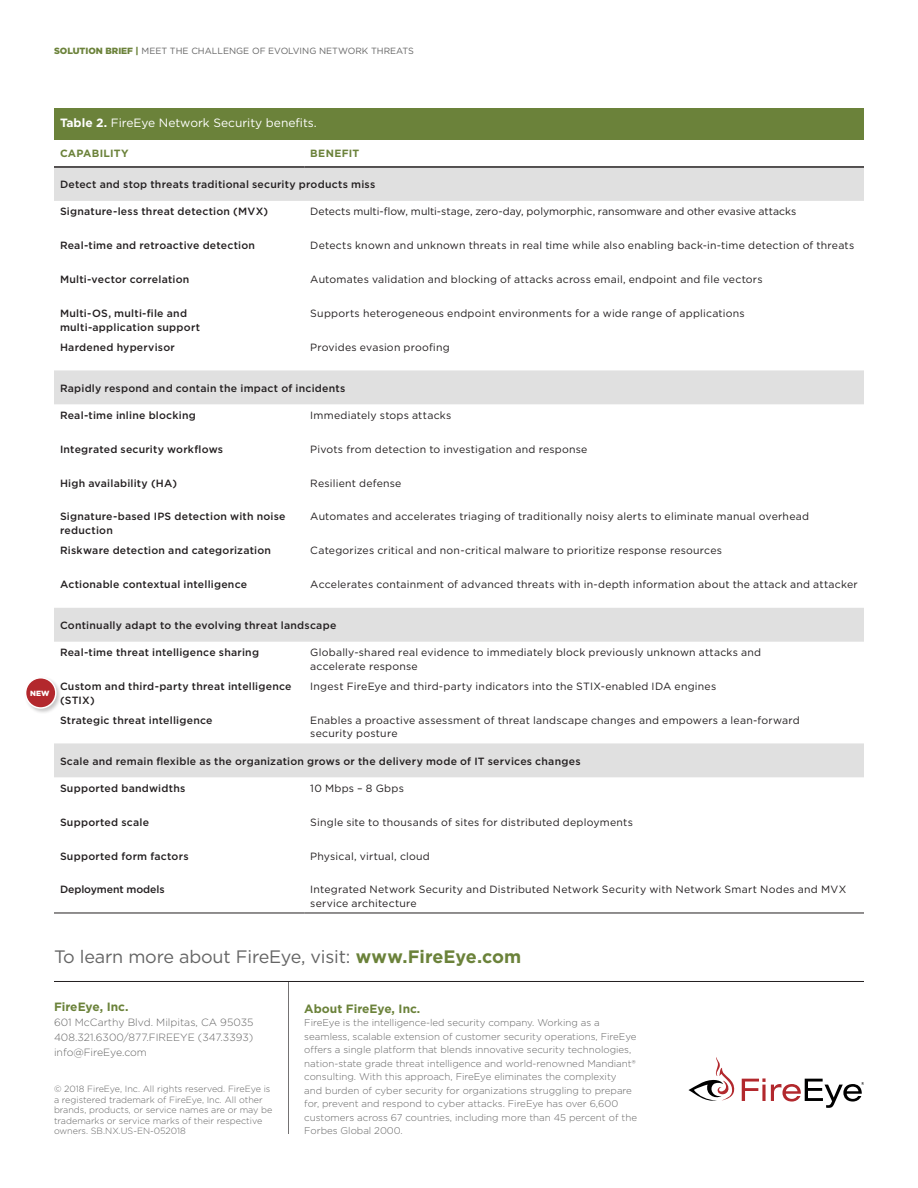
<style>
.page{position:relative;width:918px;height:1188px;background:#fff}
.page>*{position:absolute;margin:0;border:0;box-sizing:border-box;transform-origin:0 0}
.t1{font:18px "Gotham";letter-spacing:-.01em;color:#656565}
.t2{font:12px "Gotham";color:#fff}
.Body_Text_9_12{font:700 12px "Gotham";color:#6b823a}
.Table_Text_Body{font:10.5px/13.5px "Gotham";letter-spacing:.02em;color:#231f20}
.Table_Text_Body-2{font:500 10.5px/13.5px "Gotham";letter-spacing:.02em;color:#231f20}
.Table_Text_Body-3{font:10.5px "Gotham";color:#231f20}
.t3{font:300 10.5px/15px "Gotham";color:#656565;text-align:justify}
.Table_Head_2{font:700 10.5px "Gotham";letter-spacing:.025em;color:#6b823a}
.Table_Text_Body-4{font:500 10.5px "Gotham";letter-spacing:-.005em;color:#231f20}
.Body_Text_9_12-2{font:300 9.75px/13.5px "Gotham";color:#656565}
.t4{font:300 9px/10.5px "Gotham";color:#656565}
.t5{font:9px "Gotham";color:#656565}
.Subhead_Level_1{font:900 7.5px "Gotham";color:#fff}
.s1{font-weight:900;color:#6b823a}
.s2{font-weight:700}
.s3{font-weight:700;color:#6b823a}
</style>
<div class="page">
<hr style="left:288px;top:981px;width:1px;height:153px;background:#231f20">
<hr style="left:54px;top:981px;width:810px;height:1px;background:#231f20">
<svg style="left:688px;top:1057px;width:47px;height:44px"></svg>
<svg style="left:742px;top:1078px;width:122px;height:30px"></svg>
<div style="left:54px;top:108px;width:810px;height:31px;background:#6b823a"></div>
<svg style="left:54px;top:168px;width:810px;height:609px"></svg>
<hr style="left:54px;top:166px;width:250px;height:2px;background:#231f20">
<hr style="left:304px;top:166px;width:560px;height:2px;background:#231f20">
<hr style="left:54px;top:913px;width:250px;height:1px;background:#231f20">
<hr style="left:304px;top:913px;width:560px;height:1px;background:#231f20">
<div style="left:24px;top:676px;width:38px;height:38px;background:#231f20;opacity:.25"></div>
<div style="left:26px;top:678px;width:30px;height:30px;background:#b3282d;border-radius:50%"></div>
<div style="left:25px;top:677px;width:32px;height:32px;border:2px solid #fff;border-radius:50%"></div>
<p class="t5" style="left:54px;top:45px;width:362px"><span class="s1">SOLUTION BRIEF |</span> MEET THE CHALLENGE OF EVOLVING NETWORK THREATS</p>
<p class="Subhead_Level_1" style="left:30px;top:688px;width:21px">NEW</p>
<p class="t2" style="left:60px;top:115px;width:258px"><span class="s2">Table 2.</span> FireEye Network Security benefits.</p>
<p class="Table_Head_2" style="left:60px;top:147px;width:70px">CAPABILITY</p>
<p class="Table_Head_2" style="left:310px;top:147px;width:51px">BENEFIT</p>
<p class="Table_Text_Body-2" style="left:60px;top:178px;width:317px">Detect and stop threats traditional security products miss</p>
<p class="Table_Text_Body-2" style="left:60px;top:205px;width:210px">Signature-less threat detection (MVX)</p>
<p class="Table_Text_Body-3" style="left:310px;top:205px;width:488px">Detects multi-flow, multi-stage, zero-day, polymorphic, ransomware and other evasive attacks</p>
<p class="Table_Text_Body-2" style="left:60px;top:239px;width:197px">Real-time and retroactive detection</p>
<p class="Table_Text_Body" style="left:310px;top:239px;width:546px">Detects known and unknown threats in real time while also enabling back-in-time detection of threats</p>
<p class="Table_Text_Body-2" style="left:60px;top:273px;width:131px">Multi-vector correlation</p>
<p class="Table_Text_Body" style="left:310px;top:272px;width:454px">Automates validation and blocking of attacks across email, endpoint and file vectors</p>
<p class="Table_Text_Body-2" style="left:60px;top:306px;width:142px">Multi-OS, multi-file and multi-application support</p>
<p class="Table_Text_Body" style="left:310px;top:306px;width:436px">Supports heterogeneous endpoint environments for a wide range of applications</p>
<p class="Table_Text_Body-2" style="left:60px;top:340px;width:116px">Hardened hypervisor</p>
<p class="Table_Text_Body" style="left:310px;top:340px;width:141px">Provides evasion proofing</p>
<p class="Table_Text_Body-2" style="left:60px;top:381px;width:287px">Rapidly respond and contain the impact of incidents</p>
<p class="Table_Text_Body-2" style="left:60px;top:408px;width:137px">Real-time inline blocking</p>
<p class="Table_Text_Body" style="left:310px;top:408px;width:142px">Immediately stops attacks</p>
<p class="Table_Text_Body-2" style="left:60px;top:442px;width:165px">Integrated security workflows</p>
<p class="Table_Text_Body" style="left:310px;top:442px;width:279px">Pivots from detection to investigation and response</p>
<p class="Table_Text_Body-2" style="left:60px;top:476px;width:119px">High availability (HA)</p>
<p class="Table_Text_Body" style="left:310px;top:476px;width:93px">Resilient defense</p>
<p class="Table_Text_Body-2" style="left:60px;top:510px;width:227px">Signature-based IPS detection with noise reduction</p>
<p class="Table_Text_Body" style="left:310px;top:510px;width:500px">Automates and accelerates triaging of traditionally noisy alerts to eliminate manual overhead</p>
<p class="Table_Text_Body-2" style="left:60px;top:544px;width:213px">Riskware detection and categorization</p>
<p class="Table_Text_Body" style="left:310px;top:544px;width:413px">Categorizes critical and non-critical malware to prioritize response resources</p>
<p class="Table_Text_Body-2" style="left:60px;top:578px;width:189px">Actionable contextual intelligence</p>
<p class="Table_Text_Body" style="left:310px;top:578px;width:549px">Accelerates containment of advanced threats with in-depth information about the attack and attacker</p>
<p class="Table_Text_Body-2" style="left:60px;top:618px;width:278px">Continually adapt to the evolving threat landscape</p>
<p class="Table_Text_Body-2" style="left:60px;top:646px;width:201px">Real-time threat intelligence sharing</p>
<p class="Table_Text_Body" style="left:310px;top:645px;width:452px">Globally-shared real evidence to immediately block previously unknown attacks and accelerate response</p>
<p class="Table_Text_Body-2" style="left:60px;top:679px;width:233px">Custom and third-party threat intelligence (STIX)</p>
<p class="Table_Text_Body" style="left:310px;top:679px;width:407px">Ingest FireEye and third-party indicators into the STIX-enabled IDA engines</p>
<p class="Table_Text_Body-2" style="left:60px;top:713px;width:154px">Strategic threat intelligence</p>
<p class="Table_Text_Body" style="left:310px;top:713px;width:491px">Enables a proactive assessment of threat landscape changes and empowers a lean-forward security posture</p>
<p class="Table_Text_Body-2" style="left:60px;top:754px;width:522px">Scale and remain flexible as the organization grows or the delivery mode of IT services changes</p>
<p class="Table_Text_Body-2" style="left:60px;top:781px;width:127px">Supported bandwidths</p>
<p class="Table_Text_Body" style="left:310px;top:781px;width:95px">10 Mbps – 8 Gbps</p>
<p class="Table_Text_Body-2" style="left:60px;top:815px;width:91px">Supported scale</p>
<p class="Table_Text_Body" style="left:310px;top:815px;width:324px">Single site to thousands of sites for distributed deployments</p>
<p class="Table_Text_Body-2" style="left:60px;top:849px;width:130px">Supported form factors</p>
<p class="Table_Text_Body" style="left:310px;top:849px;width:121px">Physical, virtual, cloud</p>
<p class="Table_Text_Body-4" style="left:60px;top:883px;width:106px">Deployment models</p>
<p class="Table_Text_Body" style="left:310px;top:883px;width:538px">Integrated Network Security and Distributed Network Security with Network Smart Nodes and MVX service architecture</p>
<p class="t1" style="left:54px;top:946px;width:469px">To learn more about FireEye, visit: <span class="s3">www.FireEye.com</span></p>
<p class="Body_Text_9_12" style="left:304px;top:1000px;width:118px">About FireEye, Inc.</p>
<p class="Body_Text_9_12-2" style="left:304px;top:1016px;width:334px">FireEye is the intelligence-led security company. Working as a seamless, scalable extension of customer security operations, FireEye offers a single platform that blends innovative security technologies, nation-state grade threat intelligence and world-renowned Mandiant® consulting. With this approach, FireEye eliminates the complexity and burden of cyber security for organizations struggling to prepare for, prevent and respond to cyber attacks. FireEye has over 6,600 customers across 67 countries, including more than 45 percent of the Forbes Global 2000.</p>
<p class="Body_Text_9_12" style="left:54px;top:999px;width:76px">FireEye, Inc.</p>
<p class="t3" style="left:54px;top:1015px;width:201px">601 McCarthy Blvd. Milpitas, CA 95035<br>408.321.6300/877.FIREEYE (347.3393) info@FireEye.com</p>
<p class="t4" style="left:54px;top:1083px;width:220px">© 2018 FireEye, Inc. All rights reserved. FireEye is a registered trademark of FireEye, Inc. All other brands, products, or service names are or may be trademarks or service marks of their respective owners. SB.NX.US-EN-052018</p>
</div>
